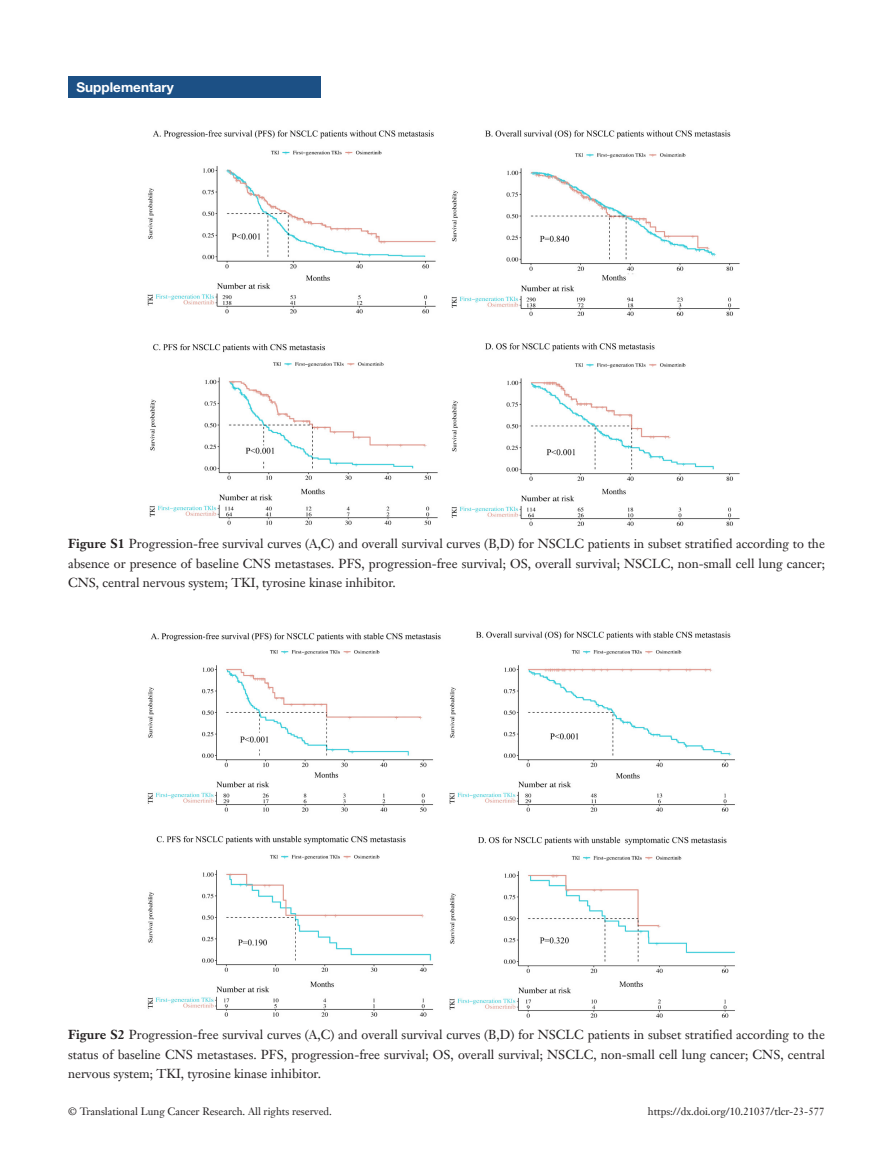
<style>
.page{position:relative;width:893px;height:1170px;background:#fff}
.page>*{position:absolute;margin:0;border:0;box-sizing:border-box;transform-origin:0 0}
.t1{font:700 13.5px "Helvetica Neue LT Pro";color:#fff}
.t2{font:12.75px/19.5px "Janson Text LT";color:#231f20;text-align:justify}
.t3{font:10.5px "Janson Text LT";color:#231f20}
.s1{font-weight:700}
</style>
<div class="page">
<div style="left:68px;top:77px;width:252px;height:21px;background:#1c5085"></div>
<img style="left:147px;top:130px;width:593px;height:396px">
<img style="left:147px;top:631px;width:588px;height:387px">
<p class="t1" style="left:77px;top:79px;width:99px">Supplementary</p>
<p class="t2" style="left:68px;top:533px;width:758px"><span class="s1">Figure S1</span> Progression-free survival curves (A,C) and overall survival curves (B,D) for NSCLC patients in subset stratified according to the absence or presence of baseline CNS metastases. PFS, progression-free survival; OS, overall survival; NSCLC, non-small cell lung cancer; CNS, central nervous system; TKI, tyrosine kinase inhibitor.</p>
<p class="t2" style="left:68px;top:1024px;width:758px"><span class="s1">Figure S2</span> Progression-free survival curves (A,C) and overall survival curves (B,D) for NSCLC patients in subset stratified according to the status of baseline CNS metastases. PFS, progression-free survival; OS, overall survival; NSCLC, non-small cell lung cancer; CNS, central nervous system; TKI, tyrosine kinase inhibitor.</p>
<p class="t3" style="left:68px;top:1104px;width:265px">© Translational Lung Cancer Research. All rights reserved.</p>
<p class="t3" style="left:648px;top:1104px;width:178px">https://dx.doi.org/10.21037/tlcr-23-577</p>
</div>
